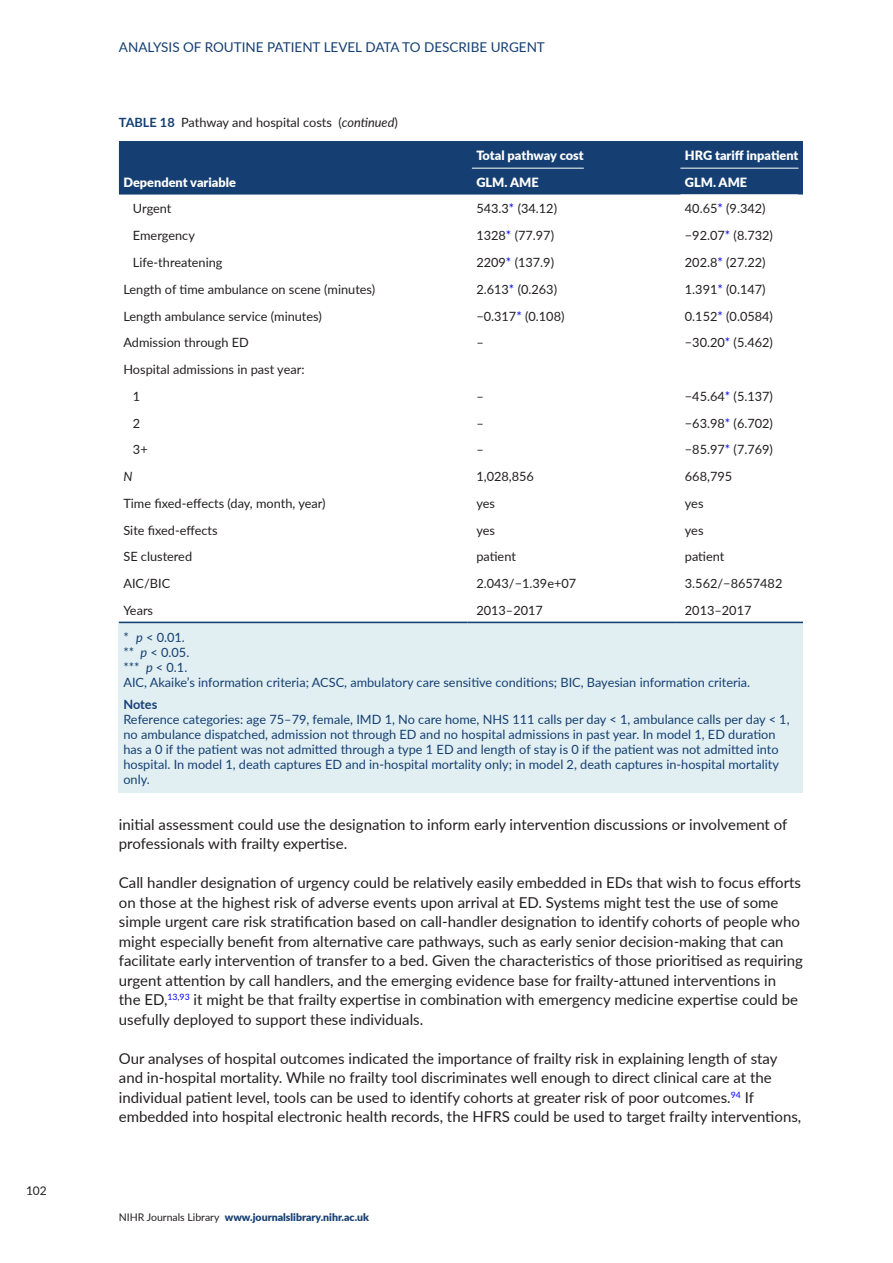
<style>
.page{position:relative;width:893px;height:1263px;background:#fff}
.page>*{position:absolute;margin:0;border:0;box-sizing:border-box;transform-origin:0 0}
.t1{font:15px/19.5px "Lato";color:#231f20}
.t2{font:13.5px "Lato";color:#153f72}
.t3{font:12.75px/26.7px "Lato";color:#231f20}
.t4{font:12.75px/15px "Lato";color:#153f72}
.t5{font:900 12.75px "Lato";color:#fff}
.t6{font:700 12.75px "Lato";letter-spacing:-.005em;color:#153f72}
.t7{font:italic 12.75px "Lato";color:#231f20}
.t8{font:12px "Lato";color:#231f20}
.t9{font:900 10.5px "Lato";color:#153f72}
.s1{font-weight:700;color:#153f72}
.s2{font-style:italic}
.s3{color:#00f}
.s4{font-weight:400;color:#231f20}
</style>
<div class="page">
<div style="left:119px;top:621px;width:684px;height:29px;background:#e1eff2"></div>
<div style="left:119px;top:636px;width:684px;height:29px;background:#e1eff2"></div>
<div style="left:119px;top:651px;width:684px;height:29px;background:#e1eff2"></div>
<div style="left:119px;top:666px;width:684px;height:29px;background:#e1eff2"></div>
<div style="left:119px;top:688px;width:684px;height:30px;background:#e1eff2"></div>
<div style="left:119px;top:705px;width:684px;height:88px;background:#e1eff2"></div>
<div style="left:119px;top:141px;width:684px;height:54px;background:#153f72"></div>
<hr style="left:119px;top:622px;width:348px;height:1px;background:#153f72">
<hr style="left:467px;top:622px;width:209px;height:1px;background:#153f72">
<hr style="left:676px;top:622px;width:127px;height:1px;background:#153f72">
<hr style="left:472px;top:168px;width:112px;height:1px;background:#fff">
<hr style="left:680px;top:168px;width:118px;height:1px;background:#fff">
<p class="t8" style="left:26px;top:1182px;width:22px">102</p>
<p class="t2" style="left:119px;top:37px;width:18px">Analysis</p>
<p class="t2" style="left:183px;top:37px;width:31px">of routine</p>
<p class="t2" style="left:267px;top:37px;width:9px">patient</p>
<p class="t2" style="left:324px;top:37px;width:9px">level</p>
<p class="t2" style="left:365px;top:37px;width:10px">data</p>
<p class="t2" style="left:402px;top:37px;width:31px">to describe</p>
<p class="t2" style="left:491px;top:37px;width:10px">urgent</p>
<p class="t3" style="left:119px;top:109px;width:280px"><span class="s1">TABLE 18</span> Pathway and hospital costs (<span class="s2">continued</span>)</p>
<p class="t5" style="left:123px;top:173px;width:114px">Dependent variable</p>
<p class="t5" style="left:476px;top:146px;width:109px">Total pathway cost</p>
<p class="t5" style="left:685px;top:146px;width:115px">HRG tariff inpatient</p>
<p class="t5" style="left:476px;top:173px;width:64px">GLM. AME</p>
<p class="t5" style="left:685px;top:173px;width:64px">GLM. AME</p>
<p class="t3" style="left:133px;top:195px;width:40px">Urgent</p>
<p class="t3" style="left:476px;top:195px;width:82px">543.3<span class="s3">*</span> (34.12)</p>
<p class="t3" style="left:685px;top:195px;width:82px">40.65<span class="s3">*</span> (9.342)</p>
<p class="t3" style="left:133px;top:222px;width:63px">Emergency</p>
<p class="t3" style="left:476px;top:222px;width:79px">1328<span class="s3">*</span> (77.97)</p>
<p class="t3" style="left:685px;top:222px;width:90px">−92.07<span class="s3">*</span> (8.732)</p>
<p class="t3" style="left:133px;top:248px;width:91px">Life-threatening</p>
<p class="t3" style="left:476px;top:248px;width:79px">2209<span class="s3">*</span> (137.9)</p>
<p class="t3" style="left:685px;top:248px;width:82px">202.8<span class="s3">*</span> (27.22)</p>
<p class="t3" style="left:123px;top:275px;width:253px">Length of time ambulance on scene (minutes)</p>
<p class="t3" style="left:476px;top:275px;width:82px">2.613<span class="s3">*</span> (0.263)</p>
<p class="t3" style="left:685px;top:275px;width:82px">1.391<span class="s3">*</span> (0.147)</p>
<p class="t3" style="left:123px;top:302px;width:200px">Length ambulance service (minutes)</p>
<p class="t3" style="left:476px;top:302px;width:90px">−0.317<span class="s3">*</span> (0.108)</p>
<p class="t3" style="left:685px;top:302px;width:90px">0.152<span class="s3">*</span> (0.0584)</p>
<p class="t3" style="left:123px;top:329px;width:127px">Admission through ED</p>
<p class="t3" style="left:476px;top:329px;width:9px">–</p>
<p class="t3" style="left:685px;top:329px;width:90px">−30.20<span class="s3">*</span> (5.462)</p>
<p class="t3" style="left:133px;top:355px;width:173px;text-indent:-10px">Hospital admissions in past year:<br>1</p>
<p class="t3" style="left:476px;top:382px;width:9px">–</p>
<p class="t3" style="left:685px;top:382px;width:90px">−45.64<span class="s3">*</span> (5.137)</p>
<p class="t3" style="left:133px;top:409px;width:9px">2</p>
<p class="t3" style="left:476px;top:409px;width:9px">–</p>
<p class="t3" style="left:685px;top:409px;width:90px">−63.98<span class="s3">*</span> (6.702)</p>
<p class="t3" style="left:133px;top:436px;width:16px">3+</p>
<p class="t3" style="left:476px;top:436px;width:9px">–</p>
<p class="t3" style="left:685px;top:436px;width:90px">−85.97<span class="s3">*</span> (7.769)</p>
<p class="t7" style="left:123px;top:467px;width:11px">N</p>
<p class="t3" style="left:476px;top:463px;width:59px">1,028,856</p>
<p class="t3" style="left:685px;top:463px;width:49px">668,795</p>
<p class="t3" style="left:123px;top:489px;width:204px">Time fixed-effects (day, month, year)</p>
<p class="t3" style="left:476px;top:489px;width:20px">yes</p>
<p class="t3" style="left:685px;top:489px;width:20px">yes</p>
<p class="t3" style="left:123px;top:516px;width:96px">Site fixed-effects</p>
<p class="t3" style="left:476px;top:516px;width:20px">yes</p>
<p class="t3" style="left:685px;top:516px;width:20px">yes</p>
<p class="t3" style="left:123px;top:543px;width:70px">SE clustered</p>
<p class="t3" style="left:476px;top:543px;width:41px">patient</p>
<p class="t3" style="left:685px;top:543px;width:41px">patient</p>
<p class="t3" style="left:123px;top:570px;width:48px">AIC/BIC</p>
<p class="t3" style="left:476px;top:570px;width:101px">2.043/−1.39e+07</p>
<p class="t3" style="left:685px;top:570px;width:99px">3.562/−8657482</p>
<p class="t3" style="left:123px;top:596px;width:31px">Years</p>
<p class="t3" style="left:476px;top:596px;width:68px">2013–2017</p>
<p class="t3" style="left:685px;top:596px;width:68px">2013–2017</p>
<p class="t4" style="left:123px;top:629px;width:628px">* <span class="s2">p</span> &lt; 0.01.<br>** <span class="s2">p</span> &lt; 0.05.<br>*** <span class="s2">p</span> &lt; 0.1.<br>AIC, Akaike’s information criteria; ACSC, ambulatory care sensitive conditions; BIC, Bayesian information criteria.</p>
<p class="t6" style="left:123px;top:695px;width:35px">Notes</p>
<p class="t4" style="left:123px;top:712px;width:668px">Reference categories: age 75–79, female, IMD 1, No care home, NHS 111 calls per day &lt; 1, ambulance calls per day &lt; 1, no ambulance dispatched, admission not through ED and no hospital admissions in past year. In model 1, ED duration has a 0 if the patient was not admitted through a type 1 ED and length of stay is 0 if the patient was not admitted into hospital. In model 1, death captures ED and in-hospital mortality only; in model 2, death captures in-hospital mortality only.</p>
<p class="t1" style="left:119px;top:814px;width:670px">initial assessment could use the designation to inform early intervention discussions or involvement of professionals with frailty expertise.</p>
<p class="t1" style="left:119px;top:872px;width:685px">Call handler designation of urgency could be relatively easily embedded in EDs that wish to focus efforts on those at the highest risk of adverse events upon arrival at ED. Systems might test the use of some simple urgent care risk stratification based on call-handler designation to identify cohorts of people who might especially benefit from alternative care pathways, such as early senior decision-making that can facilitate early intervention of transfer to a bed. Given the characteristics of those prioritised as requiring urgent attention by call handlers, and the emerging evidence base for frailty-attuned interventions in<br>the ED,<sup>13</sup><sup>,</sup><sup>93</sup> it might be that frailty expertise in combination with emergency medicine expertise could be usefully deployed to support these individuals.</p>
<p class="t1" style="left:119px;top:1048px;width:684px">Our analyses of hospital outcomes indicated the importance of frailty risk in explaining length of stay and in-hospital mortality. While no frailty tool discriminates well enough to direct clinical care at the individual patient level, tools can be used to identify cohorts at greater risk of poor outcomes.<sup>94</sup> If embedded into hospital electronic health records, the HFRS could be used to target frailty interventions,</p>
<p class="t9" style="left:119px;top:1209px;width:252px"><span class="s4">NIHR Journals Library</span> www.journalslibrary.nihr.ac.uk</p>
</div>
